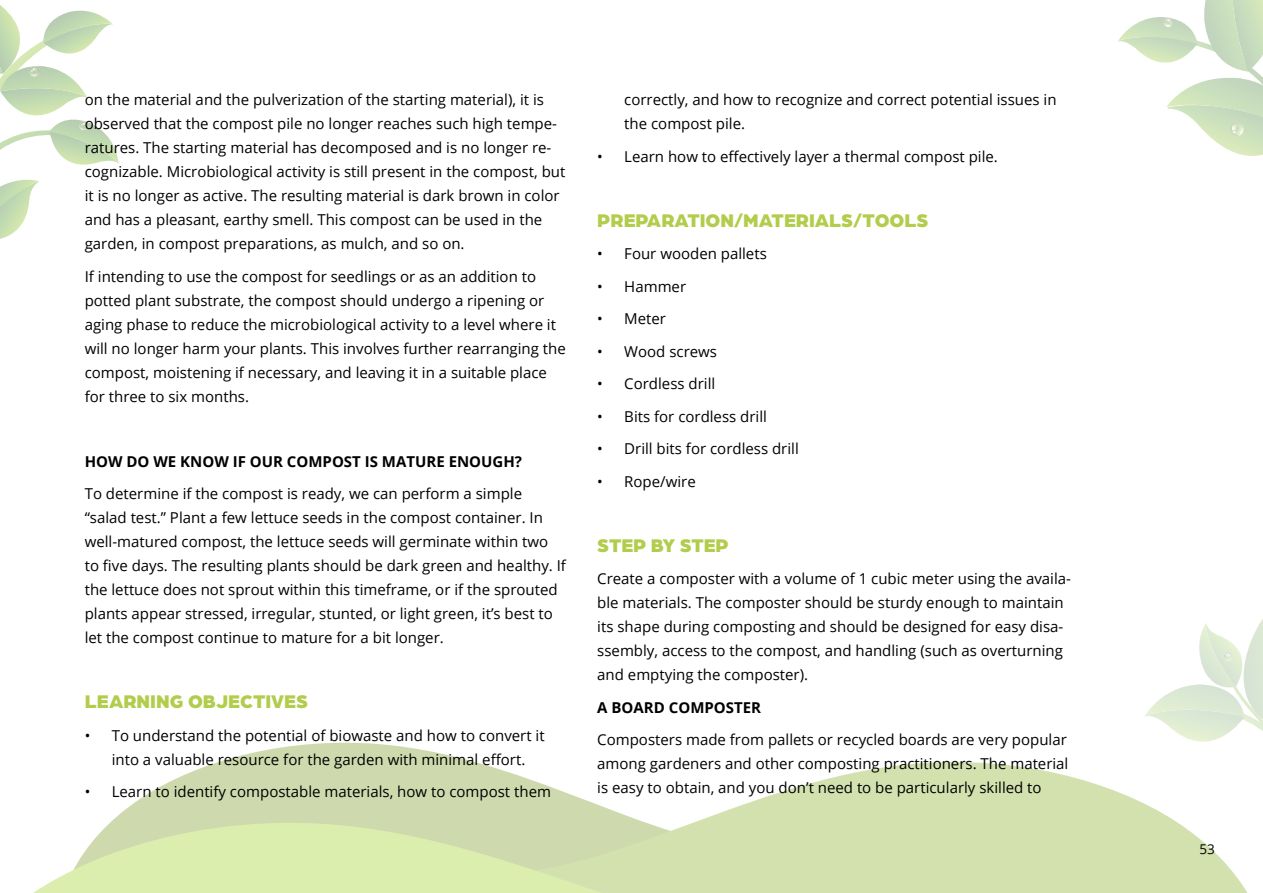
<style>
.page{position:relative;width:1263px;height:893px;background:#fff}
.page>*{position:absolute;margin:0;border:0;box-sizing:border-box;transform-origin:0 0}
.t1{font:900 19.5px "Arboria";color:#b2cc4b}
.t2{font:15px/24px "Open Sans";color:#000}
.t3{font:700 15px "Open Sans";color:#000}
.t4{font:13.5px "Open Sans";color:#000}
</style>
<div class="page">
<svg style="left:1118px;top:0;width:145px;height:156px"></svg>
<svg style="left:0;top:5px;width:119px;height:234px"></svg>
<svg style="left:236px;top:742px;width:219px;height:15px;fill:#cedaae"></svg>
<svg style="left:115px;top:757px;width:1055px;height:61px;fill:#d3e1ae"></svg>
<svg style="left:33px;top:818px;width:1215px;height:75px;background:#d7e5b3"></svg>
<svg style="left:1144px;top:619px;width:119px;height:197px"></svg>
<p class="t2" style="left:85px;top:87px;width:482px">on the material and the pulverization of the starting material), it is observed that the compost pile no longer reaches such high tempe&shy;ratures. The starting material has decomposed and is no longer re&shy;cognizable. Microbiological activity is still present in the compost, but it is no longer as active. The resulting material is dark brown in color and has a pleasant, earthy smell. This compost can be used in the garden, in compost preparations, as mulch, and so on.</p>
<p class="t2" style="left:85px;top:264px;width:483px">If intending to use the compost for seedlings or as an addition to potted plant substrate, the compost should undergo a ripening or aging phase to reduce the microbiological activity to a level where it will no longer harm your plants. This involves further rearranging the compost, moistening if necessary, and leaving it in a suitable place for three to six months.</p>
<p class="t3" style="left:85px;top:451px;width:439px">HOW DO WE KNOW IF OUR COMPOST IS MATURE ENOUGH?</p>
<p class="t2" style="left:85px;top:481px;width:483px">To determine if the compost is ready, we can perform a simple “salad test.” Plant a few lettuce seeds in the compost container. In well-matured compost, the lettuce seeds will germinate within two to five days. The resulting plants should be dark green and healthy. If the lettuce does not sprout within this timeframe, or if the sprouted plants appear stressed, irregular, stunted, or light green, it’s best to let the compost continue to mature for a bit longer.</p>
<h1 class="t1" style="left:85px;top:688px;width:225px">LEARNING OBJECTIVES</h1>
<p class="t2" style="left:85px;top:723px;width:461px;text-align:center">• To understand the potential of biowaste and how to convert it into a valuable resource for the garden with minimal effort.</p>
<p class="t2" style="left:85px;top:779px;width:468px">• Learn to identify compostable materials, how to compost them</p>
<p class="t2" style="left:624px;top:87px;width:434px">correctly, and how to recognize and correct potential issues in the compost pile.</p>
<p class="t2" style="left:597px;top:144px;width:402px">• Learn how to effectively layer a thermal compost pile.</p>
<h1 class="t1" style="left:597px;top:206px;width:333px">PREPARATION/MATERIALS/TOOLS</h1>
<p class="t2" style="left:597px;top:241px;width:171px">• Four wooden pallets</p>
<p class="t2" style="left:597px;top:274px;width:90px">• Hammer</p>
<p class="t2" style="left:597px;top:306px;width:70px">• Meter</p>
<p class="t2" style="left:597px;top:339px;width:121px">• Wood screws</p>
<p class="t2" style="left:597px;top:371px;width:119px">• Cordless drill</p>
<p class="t2" style="left:597px;top:404px;width:171px">• Bits for cordless drill</p>
<p class="t2" style="left:597px;top:436px;width:203px">• Drill bits for cordless drill</p>
<p class="t2" style="left:597px;top:469px;width:100px">• Rope/wire</p>
<h1 class="t1" style="left:597px;top:531px;width:133px">STEP BY STEP</h1>
<p class="t2" style="left:597px;top:566px;width:475px">Create a composter with a volume of 1 cubic meter using the availa&shy;ble materials. The composter should be sturdy enough to maintain its shape during composting and should be designed for easy disa&shy;ssembly, access to the compost, and handling (such as overturning and emptying the composter).</p>
<p class="t3" style="left:597px;top:697px;width:165px">A BOARD COMPOSTER</p>
<p class="t2" style="left:597px;top:727px;width:473px;text-align:justify">Composters made from pallets or recycled boards are very popular among gardeners and other composting practitioners. The material is easy to obtain, and you don’t need to be particularly skilled to</p>
<p class="t4" style="left:1199px;top:839px;width:17px">53</p>
</div>
